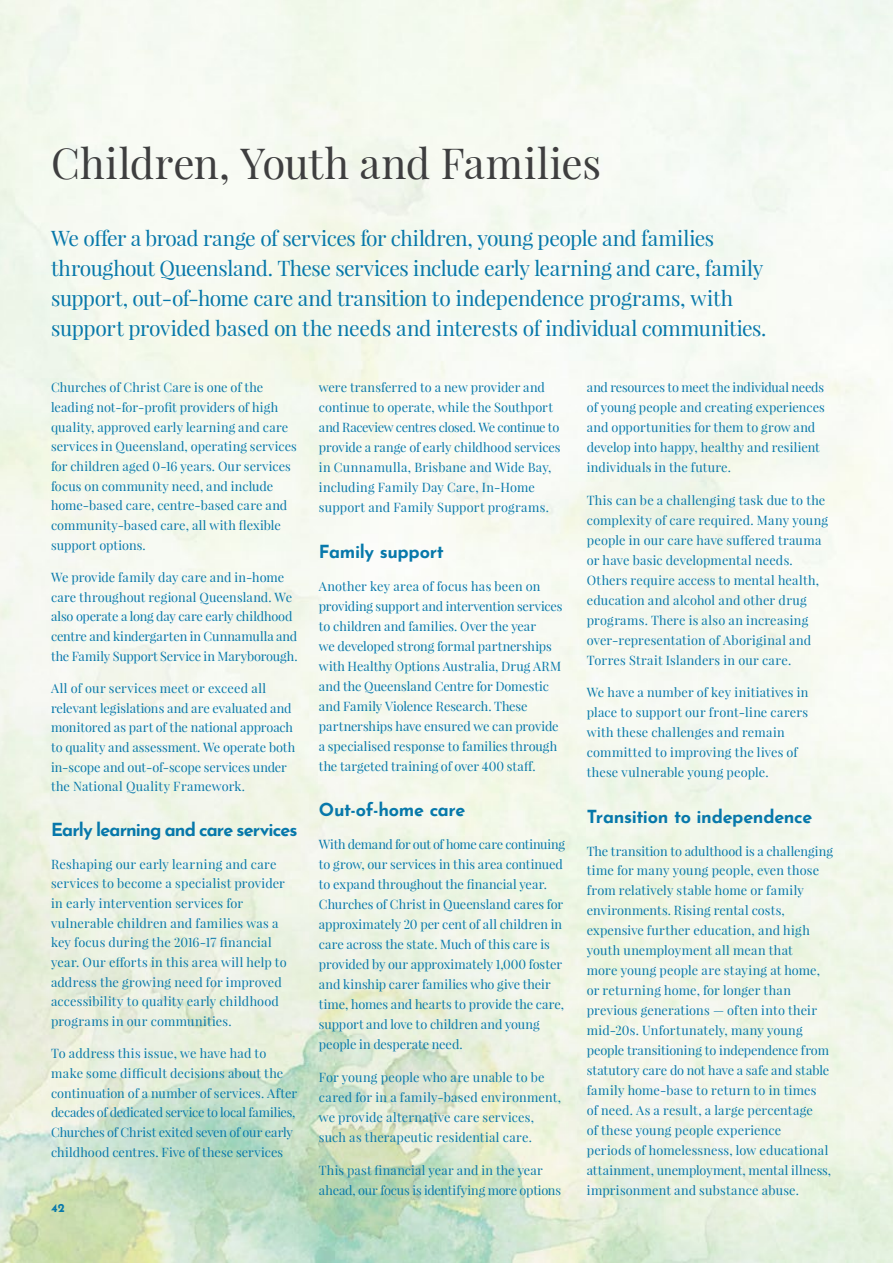
<style>
.page{position:relative;width:893px;height:1263px;background:#fff}
.page>*{position:absolute;margin:0;border:0;box-sizing:border-box;transform-origin:0 0}
.PAGE_HEADER{font:42px "Playfair Display";color:#3e3e3f}
.LEAD_PARA{font:21px/30px "Playfair Display";letter-spacing:-.02em;color:#0778aa}
.SUBHEADER{font:700 18px "Josefin Sans";letter-spacing:-.025em;color:#0778aa}
.SUBHEADER-2{font:700 18px "Josefin Sans";letter-spacing:-.05em;color:#0778aa}
.BODY{font:12.75px/20px "Playfair Display";letter-spacing:.005em;color:#0778aa}
.t1{font:700 12px "Josefin Sans";color:#0778aa}
</style>
<div class="page">
<p class="PAGE_HEADER" style="left:51px;top:137px;width:552px">Children, Youth and Families</p>
<p class="LEAD_PARA" style="left:51px;top:223px;width:717px">We offer a broad range of services for children, young people and families throughout Queensland. These services include early learning and care, family support, out-of-home care and transition to independence programs, with support provided based on the needs and interests of individual communities.</p>
<p class="BODY" style="left:51px;top:378px;width:247px">Churches of Christ Care is one of the leading not-for-profit providers of high quality, approved early learning and care services in Queensland, operating services for children aged 0-16 years. Our services focus on community need, and include home-based care, centre-based care and community-based care, all with flexible support options.</p>
<p class="BODY" style="left:51px;top:567px;width:248px">We provide family day care and in-home care throughout regional Queensland. We also operate a long day care early childhood centre and kindergarten in Cunnamulla and the Family Support Service in Maryborough.</p>
<p class="BODY" style="left:51px;top:678px;width:246px">All of our services meet or exceed all relevant legislations and are evaluated and monitored as part of the national approach to quality and assessment. We operate both in-scope and out-of-scope services under the National Quality Framework.</p>
<p class="SUBHEADER-2" style="left:51px;top:814px;width:248px">Early learning and care services</p>
<p class="BODY" style="left:51px;top:854px;width:237px">Reshaping our early learning and care services to become a specialist provider in early intervention services for vulnerable children and families was a key focus during the 2016-17 financial year. Our efforts in this area will help to address the growing need for improved accessibility to quality early childhood programs in our communities.</p>
<p class="BODY" style="left:51px;top:1044px;width:248px">To address this issue, we have had to make some difficult decisions about the continuation of a number of services. After decades of dedicated service to local families, Churches of Christ exited seven of our early childhood centres. Five of these services</p>
<p class="t1" style="left:51px;top:1197px;width:15px">42</p>
<p class="BODY" style="left:319px;top:377px;width:243px">were transferred to a new provider and continue to operate, while the Southport and Raceview centres closed. We continue to provide a range of early childhood services in Cunnamulla, Brisbane and Wide Bay, including Family Day Care, In-Home support and Family Support programs.</p>
<p class="SUBHEADER" style="left:319px;top:536px;width:127px">Family support</p>
<p class="BODY" style="left:319px;top:576px;width:245px">Another key area of focus has been on providing support and intervention services to children and families. Over the year<br>we developed strong formal partnerships with Healthy Options Australia, Drug ARM and the Queensland Centre for Domestic and Family Violence Research. These partnerships have ensured we can provide a specialised response to families through the targeted training of over 400 staff.</p>
<p class="SUBHEADER" style="left:319px;top:794px;width:148px">Out-of-home care</p>
<p class="BODY" style="left:319px;top:834px;width:248px">With demand for out of home care continuing to grow, our services in this area continued to expand throughout the financial year.<br>Churches of Christ in Queensland cares for approximately 20 per cent of all children in care across the state. Much of this care is provided by our approximately 1,000 foster and kinship carer families who give their time, homes and hearts to provide the care, support and love to children and young people in desperate need.</p>
<p class="BODY" style="left:319px;top:1067px;width:244px">For young people who are unable to be cared for in a family-based environment, we provide alternative care services, such as therapeutic residential care.</p>
<p class="BODY" style="left:319px;top:1160px;width:244px">This past financial year and in the year ahead, our focus is identifying more options</p>
<p class="BODY" style="left:587px;top:377px;width:240px">and resources to meet the individual needs of young people and creating experiences and opportunities for them to grow and develop into happy, healthy and resilient individuals in the future.</p>
<p class="BODY" style="left:587px;top:490px;width:243px">This can be a challenging task due to the complexity of care required. Many young people in our care have suffered trauma or have basic developmental needs.<br>Others require access to mental health, education and alcohol and other drug programs. There is also an increasing over-representation of Aboriginal and Torres Strait Islanders in our care.</p>
<p class="BODY" style="left:587px;top:683px;width:223px">We have a number of key initiatives in place to support our front-line carers with these challenges and remain committed to improving the lives of these vulnerable young people.</p>
<p class="SUBHEADER" style="left:587px;top:800px;width:227px">Transition to independence</p>
<p class="BODY" style="left:587px;top:841px;width:248px">The transition to adulthood is a challenging time for many young people, even those from relatively stable home or family environments. Rising rental costs, expensive further education, and high youth unemployment all mean that<br>more young people are staying at home, or returning home, for longer than previous generations — often into their mid-20s. Unfortunately, many young people transitioning to independence from statutory care do not have a safe and stable family home-base to return to in times<br>of need. As a result, a large percentage<br>of these young people experience<br>periods of homelessness, low educational attainment, unemployment, mental illness, imprisonment and substance abuse.</p>
</div>
